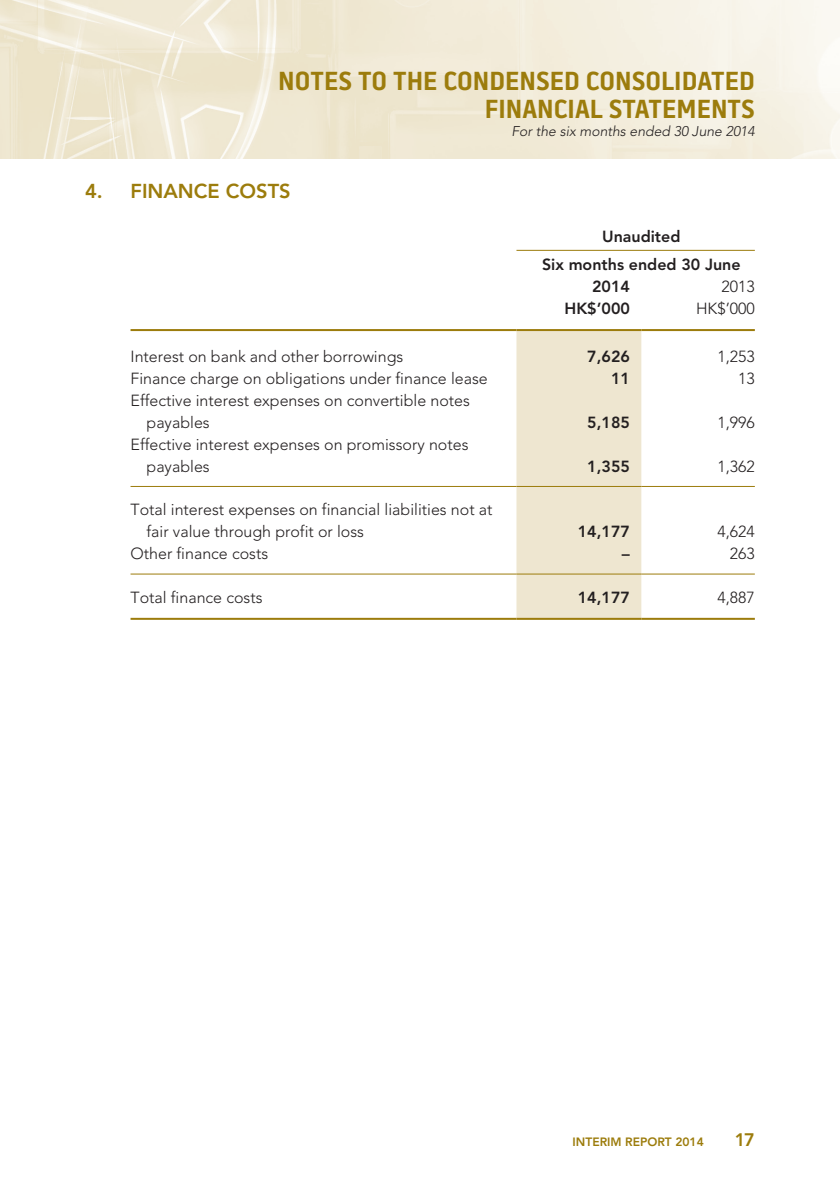
<style>
.page{position:relative;width:840px;height:1191px;background:#fff}
.page>*{position:absolute;margin:0;border:0;box-sizing:border-box;transform-origin:0 0}
.t1{font:700 26px/28px "Battersea";color:#9c7c0c;text-align:right}
.t2{font:800 20px "Avenir LT Std";color:#9c7c0c}
.t3{font:800 18px "Avenir LT Std";color:#9c7c0c}
.t4{font:300 16px/22px "Avenir LT Std";color:#231f20}
.t5{font:800 16px/28px "Avenir LT Std";color:#231f20;text-align:center}
.t6{font:italic 300 14px "Avenir LT Std";color:#231f20}
.t7{font:800 12px "Avenir LT Std";color:#9c7c0c}
</style>
<div class="page">
<img style="left:0;top:0;width:839px;height:159px">
<div style="left:516px;top:331px;width:125px;height:287px;background:#eee6d0"></div>
<hr style="left:516px;top:250px;width:238px;height:1px;background:#9c7c0c">
<hr style="left:130px;top:329px;width:386px;height:2px;background:#9c7c0c">
<hr style="left:516px;top:329px;width:125px;height:2px;background:#9c7c0c">
<hr style="left:641px;top:329px;width:113px;height:2px;background:#9c7c0c">
<hr style="left:130px;top:486px;width:386px;height:1px;background:#9c7c0c">
<hr style="left:516px;top:486px;width:125px;height:1px;background:#9c7c0c">
<hr style="left:641px;top:486px;width:113px;height:1px;background:#9c7c0c">
<hr style="left:130px;top:573px;width:386px;height:1px;background:#9c7c0c">
<hr style="left:516px;top:573px;width:125px;height:1px;background:#9c7c0c">
<hr style="left:641px;top:573px;width:113px;height:1px;background:#9c7c0c">
<hr style="left:130px;top:618px;width:386px;height:2px;background:#9c7c0c">
<hr style="left:516px;top:618px;width:125px;height:2px;background:#9c7c0c">
<hr style="left:641px;top:618px;width:113px;height:2px;background:#9c7c0c">
<h1 class="t1" style="left:278px;top:67px;width:478px">NOTES TO THE CONDENSED CONSOLIDATED<br>FINANCIAL STATEMENTS</h1>
<p class="t6" style="left:511px;top:123px;width:245px">For the six months ended 30 June 2014</p>
<p class="t2" style="left:85px;top:179px;width:207px">4. FINANCE COSTS</p>
<p class="t5" style="left:541px;top:223px;width:200px">Unaudited<br>Six months ended 30 June</p>
<p class="t5" style="left:591px;top:273px;width:39px">2014</p>
<p class="t4" style="left:721px;top:276px;width:35px">2013</p>
<p class="t5" style="left:564px;top:295px;width:67px">HK$’000</p>
<p class="t4" style="left:695px;top:298px;width:60px">HK$’000</p>
<p class="t4" style="left:130px;top:345px;width:274px">Interest on bank and other borrowings</p>
<p class="t5" style="left:587px;top:342px;width:44px">7,626</p>
<p class="t4" style="left:717px;top:345px;width:39px">1,253</p>
<p class="t4" style="left:130px;top:367px;width:358px">Finance charge on obligations under finance lease</p>
<p class="t5" style="left:610px;top:364px;width:20px">11</p>
<p class="t4" style="left:737px;top:367px;width:18px">13</p>
<p class="t4" style="left:146px;top:389px;width:325px;text-indent:-16px">Effective interest expenses on convertible notes payables</p>
<p class="t5" style="left:587px;top:408px;width:44px">5,185</p>
<p class="t4" style="left:717px;top:411px;width:39px">1,996</p>
<p class="t4" style="left:146px;top:433px;width:323px;text-indent:-16px">Effective interest expenses on promissory notes payables</p>
<p class="t4" style="left:146px;top:499px;width:347px;text-indent:-16px">Total interest expenses on financial liabilities not at fair value through profit or loss</p>
<p class="t5" style="left:587px;top:452px;width:44px">1,355</p>
<p class="t4" style="left:717px;top:455px;width:39px">1,362</p>
<p class="t5" style="left:577px;top:518px;width:54px">14,177</p>
<p class="t4" style="left:717px;top:521px;width:39px">4,624</p>
<p class="t4" style="left:130px;top:543px;width:139px">Other finance costs</p>
<p class="t5" style="left:621px;top:540px;width:9px">–</p>
<p class="t4" style="left:729px;top:543px;width:26px">263</p>
<p class="t4" style="left:130px;top:586px;width:133px">Total finance costs</p>
<p class="t5" style="left:577px;top:583px;width:54px">14,177</p>
<p class="t4" style="left:717px;top:586px;width:39px">4,887</p>
<p class="t7" style="left:572px;top:1134px;width:133px">INTERIM REPORT 2014</p>
<p class="t3" style="left:734px;top:1128px;width:22px">17</p>
</div>
